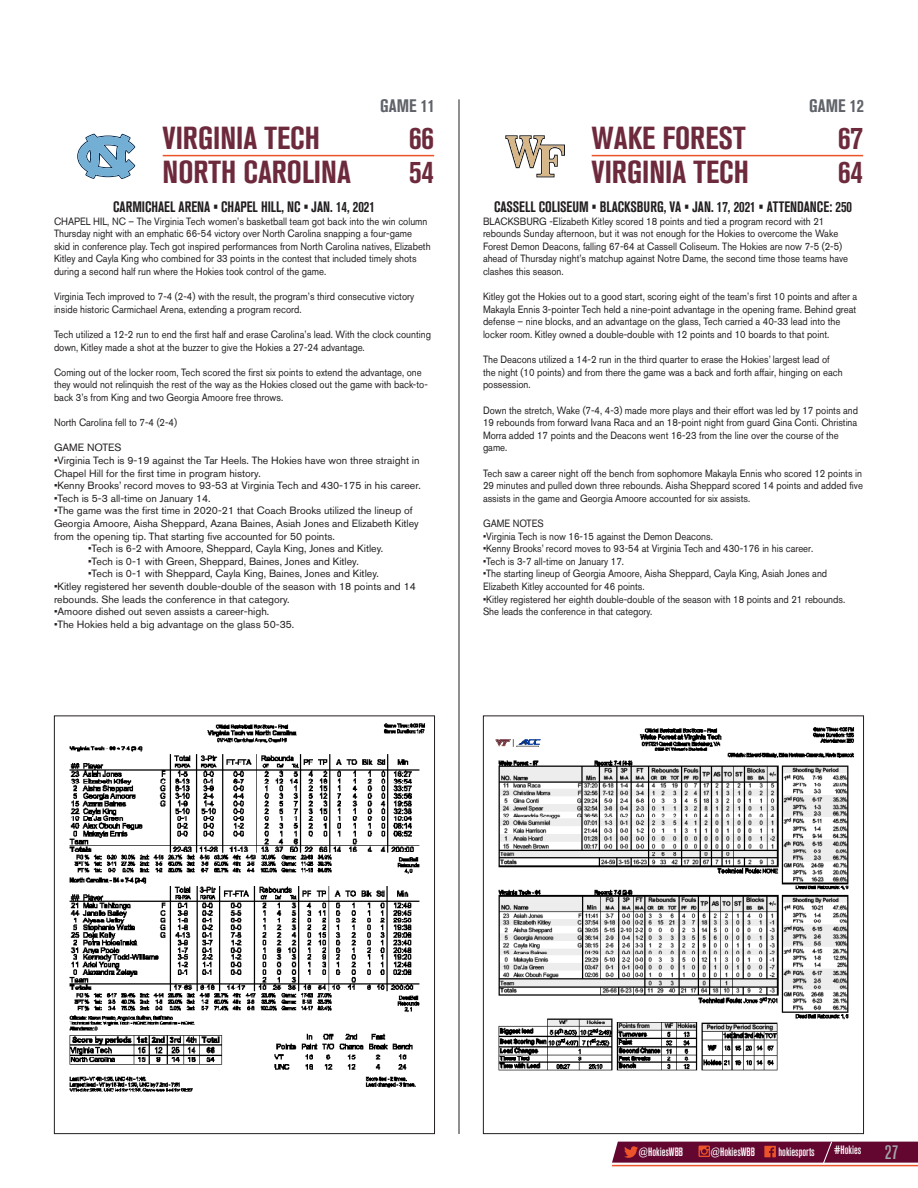
<style>
.page{position:relative;width:918px;height:1188px;background:#fff}
.page>*{position:absolute;margin:0;border:0;box-sizing:border-box;transform-origin:0 0}
.Bowl_score{font:700 condensed 31.65px "Akzidenz Grotesk BQ";color:#6e2a3d}
.t1{font:500 condensed 19.5px "Akzidenz Grotesk BQ";color:#a2a5aa}
.t2{font:700 condensed 18px "Akzidenz Grotesk BQ";color:#5f6369}
.Box_text{font:700 condensed 15px "Akzidenz Grotesk BQ";color:#231f20;scale:.93 1}
.t3{font:500 condensed 12px "Akzidenz Grotesk BQ";color:#fff}
.Box_score_by_qtr{font:10.5px/12.6px "Akzidenz Grotesk BQ";color:#231f20;scale:.9 1}
.Box_score_by_qtr-2{font:10.5px/12.6px "Akzidenz Grotesk BQ";color:#231f20}
</style>
<div class="page">
<svg style="left:612px;top:1141px;width:306px;height:25px;background:#812b49"></svg>
<img style="left:69px;top:723px;width:356px;height:369px">
<hr style="left:163px;top:155px;width:271px;height:1px;background:#ec5328">
<svg style="left:77px;top:134px;width:58px;height:45px"></svg>
<img style="left:495px;top:727px;width:359px;height:344px">
<hr style="left:592px;top:155px;width:271px;height:1px;background:#ec5328">
<svg style="left:505px;top:135px;width:60px;height:42px"></svg>
<hr style="left:459px;top:99px;width:1px;height:1035px;background:#231f20">
<p class="t2" style="left:380px;top:96px;width:56px">GAME 11</p>
<p class="Bowl_score" style="left:163px;top:120px;width:159px">VIRGINIA TECH</p>
<p class="Bowl_score" style="left:409px;top:120px;width:27px">66</p>
<p class="Bowl_score" style="left:163px;top:154px;width:190px">NORTH CAROLINA</p>
<p class="Bowl_score" style="left:409px;top:154px;width:27px">54</p>
<p class="Box_text" style="left:113px;top:198px;width:283px">CARMICHAEL ARENA • CHAPEL HILL, NC • JAN. 14, 2021</p>
<p class="Box_score_by_qtr" style="left:54px;top:215px;width:420px">CHAPEL HIL, NC – The Virginia Tech women’s basketball team got back into the win column Thursday night with an emphatic 66-54 victory over North Carolina snapping a four-game skid in conference play. Tech got inspired performances from North Carolina natives, Elizabeth Kitley and Cayla King who combined for 33 points in the contest that included timely shots during a second half run where the Hokies took control of the game.</p>
<p class="Box_score_by_qtr" style="left:54px;top:290px;width:402px">Virginia Tech improved to 7-4 (2-4) with the result, the program’s third consecutive victory inside historic Carmichael Arena, extending a program record.</p>
<p class="Box_score_by_qtr" style="left:54px;top:328px;width:421px">Tech utilized a 12-2 run to end the first half and erase Carolina’s lead. With the clock counting down, Kitley made a shot at the buzzer to give the Hokies a 27-24 advantage.</p>
<p class="Box_score_by_qtr" style="left:54px;top:366px;width:417px">Coming out of the locker room, Tech scored the first six points to extend the advantage, one they would not relinquish the rest of the way as the Hokies closed out the game with back-to&shy;back 3’s from King and two Georgia Amoore free throws.</p>
<p class="Box_score_by_qtr" style="left:54px;top:416px;width:138px">North Carolina fell to 7-4 (2-4)</p>
<p class="Box_score_by_qtr-2" style="left:54px;top:441px;width:69px">GAME NOTES</p>
<p class="Box_score_by_qtr-2" style="left:54px;top:454px;width:367px">•Virginia Tech is 9-19 against the Tar Heels. The Hokies have won three straight in<br>Chapel Hill for the first time in program history.</p>
<p class="Box_score_by_qtr-2" style="left:54px;top:479px;width:367px">•Kenny Brooks’ record moves to 93-53 at Virginia Tech and 430-175 in his career.</p>
<p class="Box_score_by_qtr-2" style="left:54px;top:492px;width:157px">•Tech is 5-3 all-time on January 14.</p>
<p class="Box_score_by_qtr-2" style="left:54px;top:504px;width:366px">•The game was the first time in 2020-21 that Coach Brooks utilized the lineup of<br>Georgia Amoore, Aisha Sheppard, Azana Baines, Asiah Jones and Elizabeth Kitley from the opening tip. That starting five accounted for 50 points.</p>
<p class="Box_score_by_qtr-2" style="left:88px;top:542px;width:295px">•Tech is 6-2 with Amoore, Sheppard, Cayla King, Jones and Kitley.</p>
<p class="Box_score_by_qtr-2" style="left:88px;top:555px;width:271px">•Tech is 0-1 with Green, Sheppard, Baines, Jones and Kitley.</p>
<p class="Box_score_by_qtr-2" style="left:88px;top:567px;width:291px">•Tech is 0-1 with Sheppard, Cayla King, Baines, Jones and Kitley.</p>
<p class="Box_score_by_qtr-2" style="left:54px;top:580px;width:363px">•Kitley registered her seventh double-double of the season with 18 points and 14 rebounds. She leads the conference in that category.</p>
<p class="Box_score_by_qtr-2" style="left:54px;top:605px;width:215px">•Amoore dished out seven assists a career-high.</p>
<p class="Box_score_by_qtr-2" style="left:54px;top:618px;width:240px">•The Hokies held a big advantage on the glass 50-35.</p>
<p class="t2" style="left:809px;top:96px;width:56px">GAME 12</p>
<p class="Bowl_score" style="left:592px;top:120px;width:156px">WAKE FOREST</p>
<p class="Bowl_score" style="left:838px;top:120px;width:27px">67</p>
<p class="Bowl_score" style="left:592px;top:154px;width:159px">VIRGINIA TECH</p>
<p class="Bowl_score" style="left:838px;top:154px;width:27px">64</p>
<p class="Box_text" style="left:494px;top:198px;width:387px">CASSELL COLISEUM • BLACKSBURG, VA • JAN. 17, 2021 • ATTENDANCE: 250</p>
<p class="Box_score_by_qtr" style="left:483px;top:215px;width:407px">BLACKSBURG -Elizabeth Kitley scored 18 points and tied a program record with 21 rebounds Sunday afternoon, but it was not enough for the Hokies to overcome the Wake Forest Demon Deacons, falling 67-64 at Cassell Coliseum. The Hokies are now 7-5 (2-5) ahead of Thursday night’s matchup against Notre Dame, the second time those teams have clashes this season.</p>
<p class="Box_score_by_qtr" style="left:483px;top:290px;width:417px">Kitley got the Hokies out to a good start, scoring eight of the team’s first 10 points and after a Makayla Ennis 3-pointer Tech held a nine-point advantage in the opening frame. Behind great defense – nine blocks, and an advantage on the glass, Tech carried a 40-33 lead into the locker room. Kitley owned a double-double with 12 points and 10 boards to that point.</p>
<p class="Box_score_by_qtr" style="left:483px;top:353px;width:401px">The Deacons utilized a 14-2 run in the third quarter to erase the Hokies’ largest lead of the night (10 points) and from there the game was a back and forth affair, hinging on each possession.</p>
<p class="Box_score_by_qtr" style="left:483px;top:404px;width:418px">Down the stretch, Wake (7-4, 4-3) made more plays and their effort was led by 17 points and 19 rebounds from forward Ivana Raca and an 18-point night from guard Gina Conti. Christina Morra added 17 points and the Deacons went 16-23 from the line over the course of the game.</p>
<p class="Box_score_by_qtr" style="left:483px;top:467px;width:424px;text-align:justify">Tech saw a career night off the bench from sophomore Makayla Ennis who scored 12 points in 29 minutes and pulled down three rebounds. Aisha Sheppard scored 14 points and added five assists in the game and Georgia Amoore accounted for six assists.</p>
<p class="Box_score_by_qtr" style="left:483px;top:517px;width:69px">GAME NOTES</p>
<p class="Box_score_by_qtr" style="left:483px;top:530px;width:256px">•Virginia Tech is now 16-15 against the Demon Deacons.</p>
<p class="Box_score_by_qtr" style="left:483px;top:542px;width:367px">•Kenny Brooks’ record moves to 93-54 at Virginia Tech and 430-176 in his career.</p>
<p class="Box_score_by_qtr" style="left:483px;top:555px;width:157px">•Tech is 3-7 all-time on January 17.</p>
<p class="Box_score_by_qtr" style="left:483px;top:567px;width:384px">•The starting lineup of Georgia Amoore, Aisha Sheppard, Cayla King, Asiah Jones and<br>Elizabeth Kitley accounted for 46 points.</p>
<p class="Box_score_by_qtr" style="left:483px;top:593px;width:403px">•Kitley registered her eighth double-double of the season with 18 points and 21 rebounds.<br>She leads the conference in that category.</p>
<p class="t3" style="left:639px;top:1145px;width:46px">@HokiesWBB</p>
<p class="t3" style="left:710px;top:1145px;width:46px">@HokiesWBB</p>
<p class="t3" style="left:779px;top:1145px;width:38px">hokiesports</p>
<p class="t3" style="left:834px;top:1144px;width:29px">#Hokies</p>
<h2 class="t1" style="left:885px;top:1141px;width:15px">27</h2>
</div>
